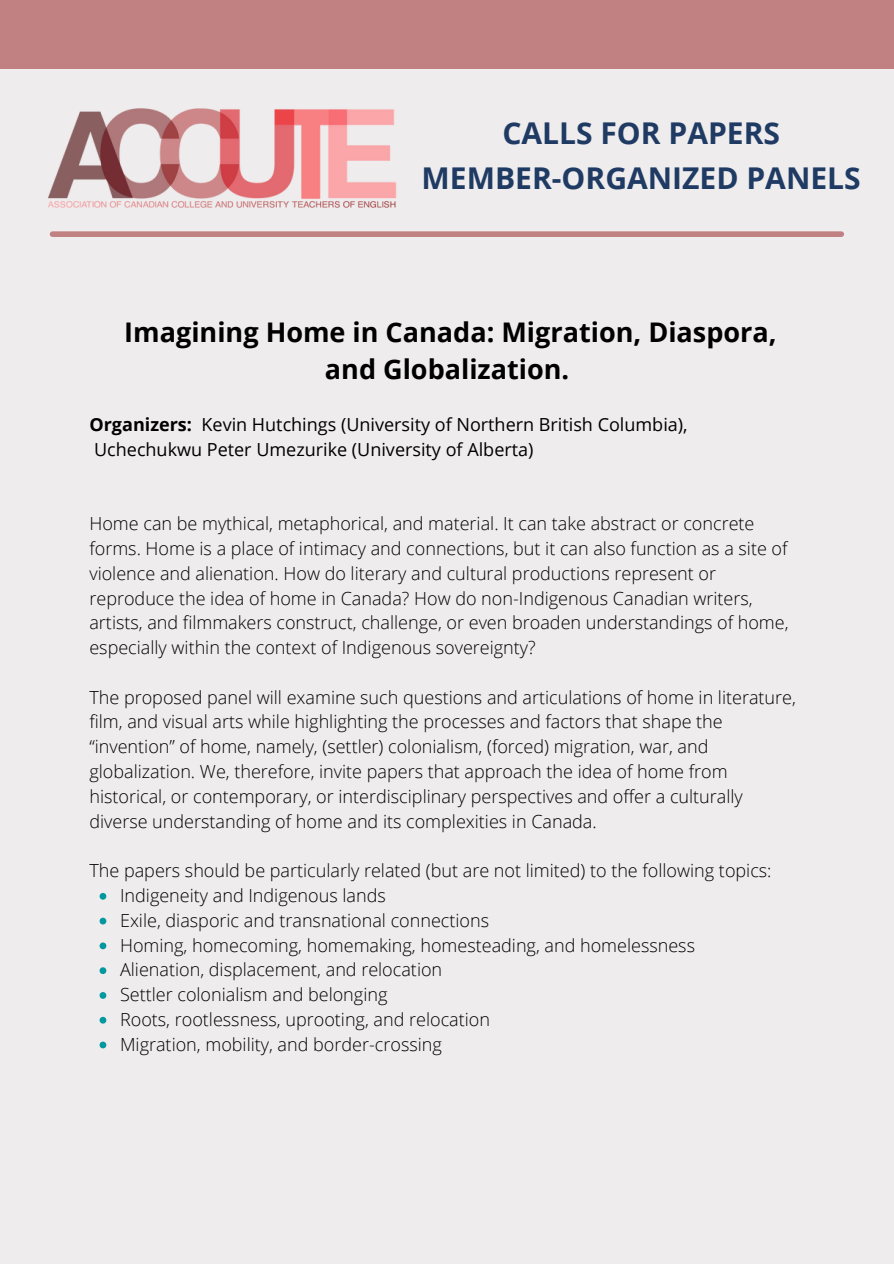
<style>
.page{position:relative;width:894px;height:1264px;background:#fff}
.page>*{position:absolute;margin:0;border:0;box-sizing:border-box;transform-origin:0 0}
.t1{font:700 30px "Open Sans";color:#1f3b64}
.t2{font:700 27px/37.2px "Open Sans";color:#000;text-align:center}
.t3{font:300 18px/24.8px "Open Sans";color:#000}
.t4{font:18px/24.8px "Open Sans";color:#000}
.s1{font-weight:700}
</style>
<div class="page">
<div style="left:0;top:0;width:893px;height:1263px;background:#eeeced"></div>
<div style="left:0;top:0;width:893px;height:69px;background:#c18182"></div>
<img style="left:48px;top:108px;width:349px;height:100px">
<div style="left:52px;top:231px;width:789px;height:6px;background:#c18182"></div>
<svg style="left:99px;top:893px;width:7px;height:6px"></svg>
<svg style="left:99px;top:917px;width:7px;height:7px"></svg>
<svg style="left:99px;top:942px;width:7px;height:7px"></svg>
<svg style="left:99px;top:967px;width:7px;height:7px"></svg>
<svg style="left:99px;top:992px;width:7px;height:6px"></svg>
<svg style="left:99px;top:1016px;width:7px;height:7px"></svg>
<svg style="left:99px;top:1041px;width:7px;height:7px"></svg>
<p class="t1" style="left:502px;top:112px;width:279px">CALLS FOR PAPERS</p>
<p class="t1" style="left:421px;top:157px;width:440px">MEMBER-ORGANIZED PANELS</p>
<p class="t2" style="left:124px;top:313px;width:653px">Imagining Home in Canada: Migration, Diaspora, and Globalization.</p>
<p class="t4" style="left:89px;top:412px;width:599px"><span class="s1">Organizers:</span> Kevin Hutchings (University of Northern British Columbia),<br>Uchechukwu Peter Umezurike (University of Alberta)</p>
<p class="t3" style="left:89px;top:511px;width:700px">Home can be mythical, metaphorical, and material. It can take abstract or concrete forms. Home is a place of intimacy and connections, but it can also function as a site of violence and alienation. How do literary and cultural productions represent or reproduce the idea of home in Canada? How do non-Indigenous Canadian writers, artists, and filmmakers construct, challenge, or even broaden understandings of home, especially within the context of Indigenous sovereignty?</p>
<p class="t3" style="left:89px;top:684px;width:707px">The proposed panel will examine such questions and articulations of home in literature, film, and visual arts while highlighting the processes and factors that shape the “invention” of home, namely, (settler) colonialism, (forced) migration, war, and globalization. We, therefore, invite papers that approach the idea of home from historical, or contemporary, or interdisciplinary perspectives and offer a culturally diverse understanding of home and its complexities in Canada.</p>
<p class="t3" style="left:89px;top:857px;width:683px">The papers should be particularly related (but are not limited) to the following topics:</p>
<p class="t3" style="left:120px;top:882px;width:267px">Indigeneity and Indigenous lands</p>
<p class="t3" style="left:120px;top:907px;width:370px">Exile, diasporic and transnational connections</p>
<p class="t3" style="left:120px;top:932px;width:576px">Homing, homecoming, homemaking, homesteading, and homelessness</p>
<p class="t3" style="left:120px;top:956px;width:323px">Alienation, displacement, and relocation</p>
<p class="t3" style="left:120px;top:981px;width:269px">Settler colonialism and belonging</p>
<p class="t3" style="left:120px;top:1006px;width:371px">Roots, rootlessness, uprooting, and relocation</p>
<p class="t3" style="left:120px;top:1031px;width:323px">Migration, mobility, and border-crossing</p>
</div>
